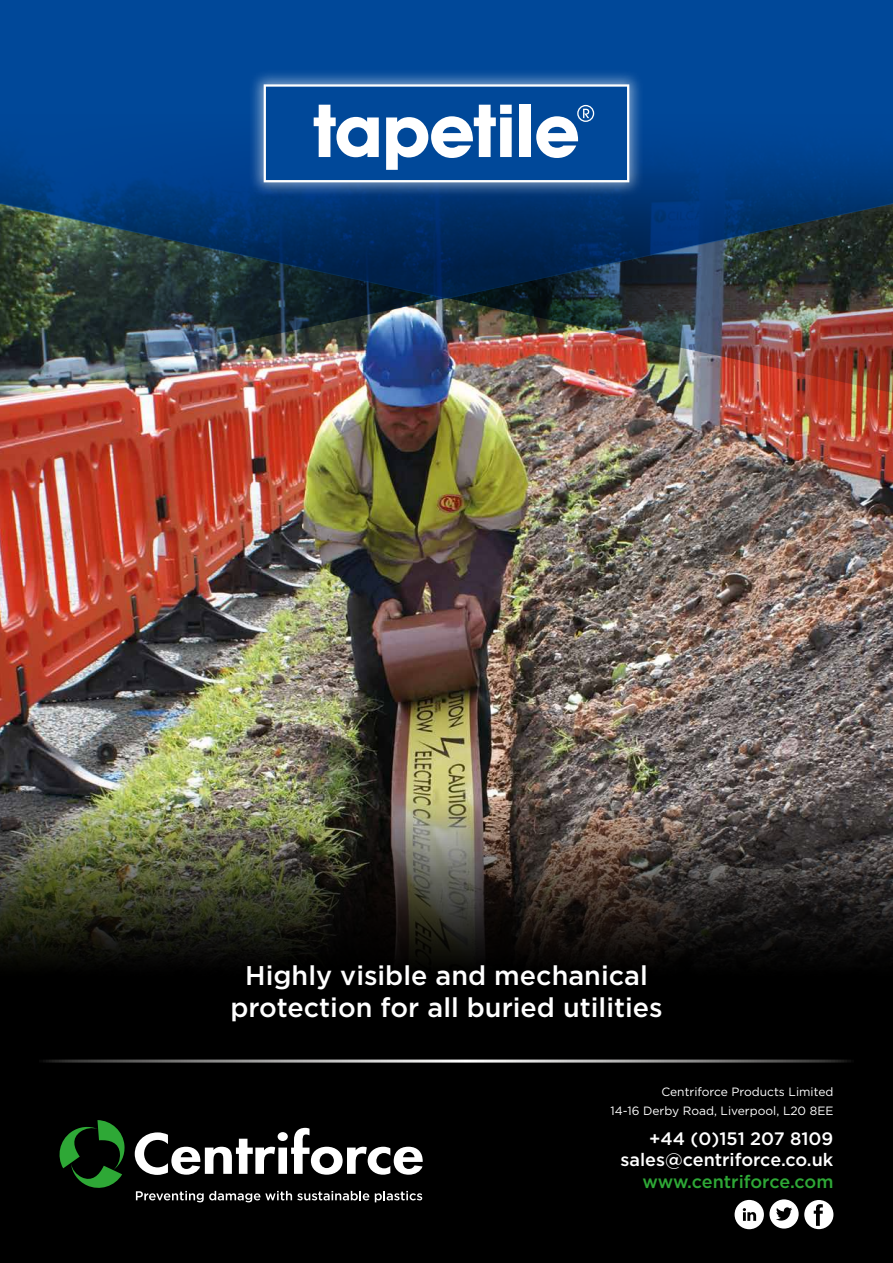
<style>
.page{position:relative;width:893px;height:1263px;background:#fff}
.page>*{position:absolute;margin:0;border:0;box-sizing:border-box;transform-origin:0 0}
.t1{font:500 27px/32.4px "Gotham";color:#fff;text-align:center}
.t2{font:500 18px/21.6px "Gotham";color:#fff;text-align:right}
.t3{font:500 18px "Gotham";letter-spacing:-.005em;color:#2ea836}
.t4{font:12px/18.6px "Gotham";color:#fff;text-align:right}
</style>
<div class="page">
<div style="left:0;top:553px;width:893px;height:710px;background:#000"></div>
<img style="left:0;top:414px;width:893px;height:360px">
<img style="left:0;top:774px;width:893px;height:188px">
<img style="left:0;top:299px;width:893px;height:115px">
<svg style="left:0;top:0;width:893px;height:299px;background:#083d77"></svg>
<div style="left:226px;top:958px;width:441px;height:70px;background:#000"></div>
<hr style="left:32px;top:1059px;width:829px;height:3px;background:#fff">
<svg style="left:735px;top:1199px;width:98px;height:30px"></svg>
<div style="left:248px;top:69px;width:396px;height:129px;background:#fff;opacity:.5"></div>
<svg style="left:264px;top:84px;width:365px;height:98px"></svg>
<svg style="left:135px;top:1128px;width:288px;height:47px"></svg>
<svg style="left:59px;top:1120px;width:66px;height:68px"></svg>
<svg style="left:136px;top:1191px;width:233px;height:11px"></svg>
<svg style="left:375px;top:1191px;width:47px;height:11px"></svg>
<p class="t1" style="left:230px;top:960px;width:434px">Highly visible and mechanical protection for all buried utilities</p>
<p class="t4" style="left:611px;top:1083px;width:224px">Centriforce Products Limited<br>14-16 Derby Road, Liverpool, L20 8EE</p>
<p class="t2" style="left:621px;top:1129px;width:214px">+44 (0)151 207 8109 sales@centriforce.co.uk</p>
<p class="t3" style="left:642px;top:1174px;width:192px">www.centriforce.com</p>
</div>
